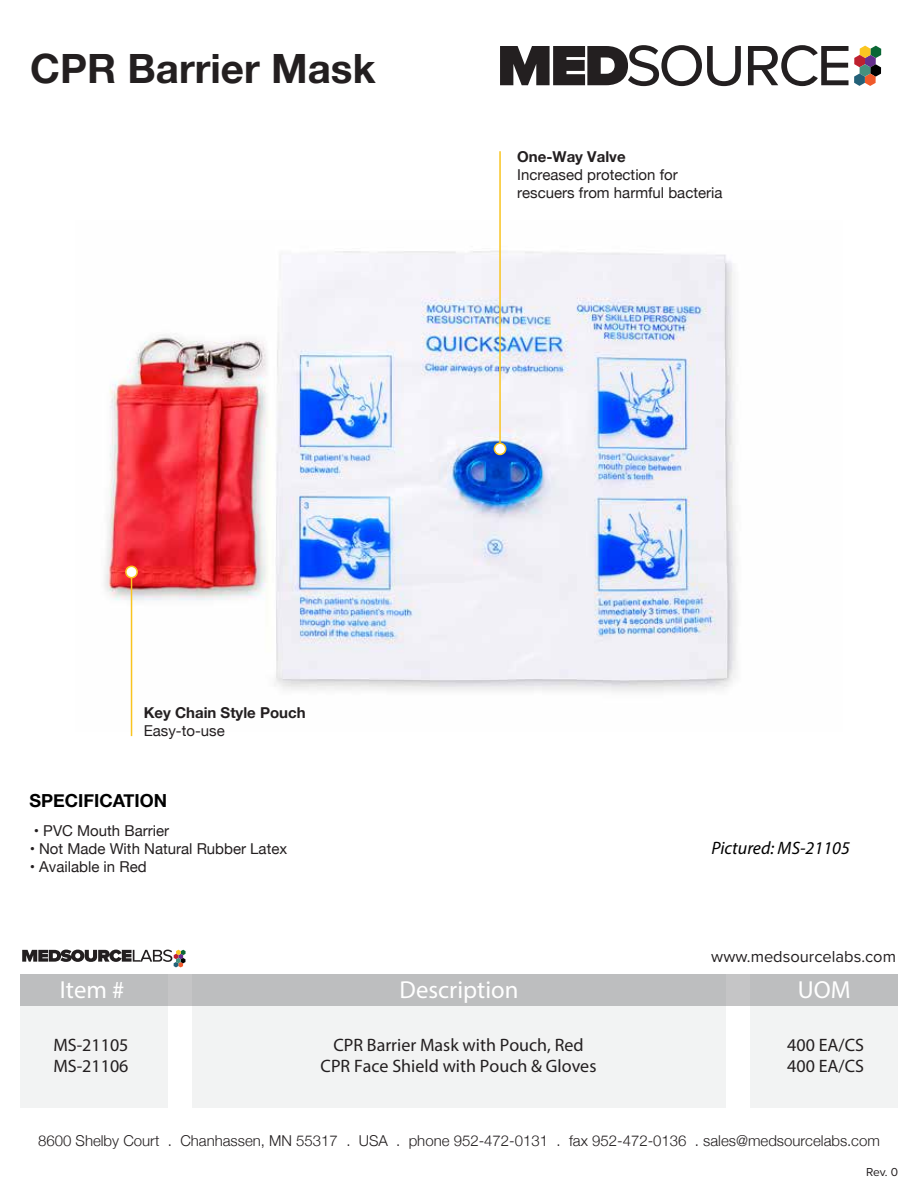
<style>
.page{position:relative;width:918px;height:1188px;background:#fff}
.page>*{position:absolute;margin:0;border:0;box-sizing:border-box;transform-origin:0 0}
.t1{font:700 40.35px "Helvetica Neue";color:#231f20}
.t2{font:24.75px "Myriad Pro";color:#fff}
.t3{font:18px/21.6px "Myriad Pro";color:#231f20}
.t4{font:italic 18px "Myriad Pro";color:#000}
.t5{font:700 18px "Helvetica Neue";color:#000}
.t6{font:16.5px "Proxima Nova";color:#231f20}
.t7{font:15px/18px "Helvetica Neue";color:#231f20}
.t8{font:300 15px "Helvetica Neue";color:#231f20}
.t9{font:700 15px "Helvetica Neue";color:#231f20}
.t10{font:12px "Proxima Nova";color:#231f20}
</style>
<div class="page">
<img style="left:104px;top:251px;width:634px;height:481px">
<div style="left:20px;top:974px;width:148px;height:133px;background:#f2f3f3"></div>
<div style="left:192px;top:974px;width:534px;height:133px;background:#f2f3f3"></div>
<div style="left:750px;top:974px;width:148px;height:133px;background:#f2f3f3"></div>
<div style="left:20px;top:974px;width:878px;height:32px;background:#bdbebf"></div>
<svg style="left:22px;top:950px;width:164px;height:17px"></svg>
<svg style="left:500px;top:45px;width:381px;height:41px"></svg>
<hr style="left:499px;top:151px;width:2px;height:298px;background:#f9c41f">
<svg style="left:494px;top:442px;width:12px;height:13px"></svg>
<hr style="left:131px;top:572px;width:1px;height:164px;background:#f9c41f">
<svg style="left:125px;top:566px;width:13px;height:12px"></svg>
<h1 class="t1" style="left:30px;top:37px;width:347px">CPR Barrier Mask</h1>
<p class="t9" style="left:517px;top:145px;width:110px">One-Way Valve</p>
<p class="t7" style="left:517px;top:166px;width:207px">Increased protection for rescuers from harmful bacteria</p>
<p class="t9" style="left:144px;top:701px;width:163px">Key Chain Style Pouch</p>
<p class="t7" style="left:144px;top:723px;width:83px">Easy-to-use</p>
<p class="t5" style="left:29px;top:787px;width:139px">SPECIFICATION</p>
<p class="t7" style="left:34px;top:823px;width:137px">• PVC Mouth Barrier</p>
<p class="t7" style="left:30px;top:841px;width:259px">• Not Made With Natural Rubber Latex</p>
<p class="t7" style="left:30px;top:859px;width:118px">• Available in Red</p>
<p class="t4" style="left:711px;top:837px;width:140px">Pictured: MS-21105</p>
<p class="t6" style="left:711px;top:944px;width:186px">www.medsourcelabs.com</p>
<h2 class="t2" style="left:60px;top:975px;width:66px">Item #</h2>
<h2 class="t2" style="left:400px;top:975px;width:120px">Description</h2>
<h2 class="t2" style="left:798px;top:975px;width:54px">UOM</h2>
<p class="t3" style="left:321px;top:1034px;width:277px;text-align:center">CPR Barrier Mask with Pouch, Red<br>CPR Face Shield with Pouch &amp; Gloves</p>
<p class="t3" style="left:53px;top:1034px;width:77px">MS-21105<br>MS-21106</p>
<p class="t3" style="left:787px;top:1034px;width:78px">400 EA/CS<br>400 EA/CS</p>
<p class="t8" style="left:38px;top:1129px;width:843px">8600 Shelby Court . Chanhassen, MN 55317 . USA . phone 952-472-0131 . fax 952-472-0136 . sales@medsourcelabs.com</p>
<p class="t10" style="left:866px;top:1163px;width:33px">Rev. 0</p>
</div>
